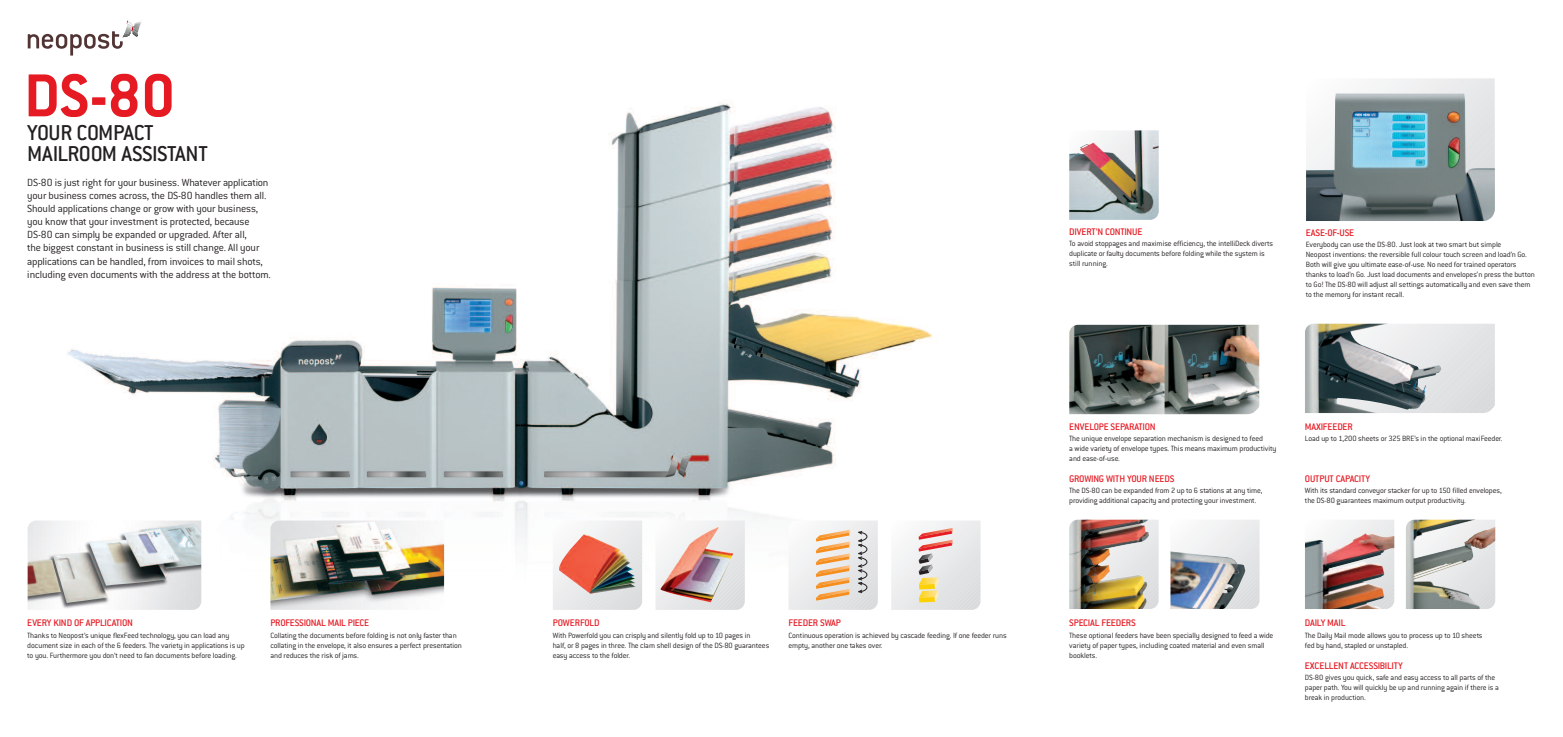
<style>
.page{position:relative;width:1563px;height:737px;background:#fff}
.page>*{position:absolute;margin:0;border:0;box-sizing:border-box;transform-origin:0 0}
.t1{font:700 66.5px "Conduit ITC";color:#e51a23}
.t2{font:500 23.62px/21px "Conduit ITC";letter-spacing:-.02em;color:#231f20}
.t3{font:300 11.38px/13.1px "Conduit ITC";letter-spacing:-.015em;color:#231f20}
.t4{font:500 10.5px "Conduit ITC";letter-spacing:-.02em;color:#e51a23}
.t5{font:300 8.31px/10px "Conduit ITC";letter-spacing:-.015em;color:#231f20}
</style>
<div class="page">
<img style="left:67px;top:102px;width:866px;height:500px">
<img style="left:270px;top:520px;width:174px;height:90px">
<div style="left:1441px;top:324px;width:54px;height:89px;background:#e1e2e4"></div>
<img style="left:1305px;top:324px;width:136px;height:89px">
<img style="left:28px;top:520px;width:173px;height:90px">
<svg style="left:28px;top:20px;width:113px;height:36px"></svg>
<img style="left:1069px;top:130px;width:89px;height:90px">
<img style="left:1069px;top:519px;width:89px;height:90px">
<img style="left:1097px;top:520px;width:52px;height:53px">
<svg style="left:1181px;top:520px;width:78px;height:89px"></svg>
<img style="left:1170px;top:551px;width:75px;height:58px">
<svg style="left:1335px;top:520px;width:59px;height:13px"></svg>
<img style="left:1305px;top:533px;width:89px;height:76px">
<img style="left:1406px;top:519px;width:89px;height:90px">
<img style="left:1069px;top:325px;width:95px;height:89px">
<img style="left:1164px;top:325px;width:95px;height:89px">
<svg style="left:553px;top:520px;width:89px;height:90px"></svg>
<img style="left:559px;top:534px;width:76px;height:59px">
<svg style="left:655px;top:520px;width:90px;height:90px"></svg>
<img style="left:660px;top:527px;width:73px;height:75px">
<svg style="left:891px;top:520px;width:89px;height:90px"></svg>
<svg style="left:788px;top:520px;width:90px;height:90px"></svg>
<div style="left:1371px;top:78px;width:124px;height:15px;background:#efeff0"></div>
<img style="left:1306px;top:93px;width:189px;height:128px">
<h1 class="t1" style="left:24px;top:57px;width:152px">DS-80</h1>
<h2 class="t2" style="left:27px;top:122px;width:182px">YOUR COMPACT<br>MAILROOM ASSISTANT</h2>
<p class="t3" style="left:27px;top:176px;width:245px">DS-80 is just right for your business. Whatever application your business comes across, the DS-80 handles them all.<br>Should applications change or grow with your business, you know that your investment is protected, because DS-80 can simply be expanded or upgraded. After all,<br>the biggest constant in business is still change. All your applications can be handled, from invoices to mail shots, including even documents with the address at the bottom.</p>
<p class="t4" style="left:27px;top:617px;width:107px">EVERY KIND OF APPLICATION</p>
<p class="t5" style="left:27px;top:630px;width:219px">Thanks to Neopost’s unique flexFeed technology, you can load any document size in each of the 6 feeders. The variety in applications is up to you. Furthermore you don’t need to fan documents before loading.</p>
<p class="t4" style="left:270px;top:617px;width:100px">PROFESSIONAL MAIL PIECE</p>
<p class="t5" style="left:270px;top:630px;width:193px">Collating the documents before folding is not only faster than collating in the envelope, it also ensures a perfect presentation and reduces the risk of jams.</p>
<p class="t4" style="left:553px;top:617px;width:48px">POWERFOLD</p>
<p class="t5" style="left:553px;top:630px;width:218px">With Powerfold you can crisply and silently fold up to 10 pages in<br>half, or 8 pages in three. The clam shell design of the DS-80 guarantees easy access to the folder.</p>
<p class="t4" style="left:788px;top:617px;width:54px">FEEDER SWAP</p>
<p class="t5" style="left:788px;top:630px;width:220px">Continuous operation is achieved by cascade feeding. If one feeder runs empty, another one takes over.</p>
<p class="t4" style="left:1069px;top:226px;width:75px">DIVERT’N CONTINUE</p>
<p class="t5" style="left:1069px;top:239px;width:205px">To avoid stoppages and maximise efficiency, the intelliDeck diverts duplicate or faulty documents before folding while the system is still running.</p>
<p class="t4" style="left:1306px;top:227px;width:50px">EASE-OF-USE</p>
<p class="t5" style="left:1306px;top:240px;width:230px">Everybody can use the DS-80. Just look at two smart but simple<br>Neopost inventions: the reversible full colour touch screen and load’n Go.<br>Both will give you ultimate ease-of-use. No need for trained operators thanks to load’n Go. Just load documents and envelopes‘n press the button to Go! The DS-80 will adjust all settings automatically and even save them to the memory for instant recall.</p>
<p class="t4" style="left:1069px;top:420px;width:88px">ENVELOPE SEPARATION</p>
<p class="t5" style="left:1069px;top:433px;width:209px">The unique envelope separation mechanism is designed to feed<br>a wide variety of envelope types. This means maximum productivity and ease-of-use.</p>
<p class="t4" style="left:1069px;top:473px;width:107px">GROWING WITH YOUR NEEDS</p>
<p class="t5" style="left:1069px;top:486px;width:195px">The DS-80 can be expanded from 2 up to 6 stations at any time, providing additional capacity and protecting your investment.</p>
<p class="t4" style="left:1305px;top:420px;width:49px">MAXIFEEDER</p>
<p class="t5" style="left:1305px;top:433px;width:199px">Load up to 1,200 sheets or 325 BRE’s in the optional maxiFeeder.</p>
<p class="t4" style="left:1305px;top:473px;width:67px">OUTPUT CAPACITY</p>
<p class="t5" style="left:1305px;top:486px;width:198px">With its standard conveyor stacker for up to 150 filled envelopes, the DS-80 guarantees maximum output productivity.</p>
<p class="t4" style="left:1069px;top:617px;width:68px">SPECIAL FEEDERS</p>
<p class="t5" style="left:1069px;top:630px;width:206px">These optional feeders have been specially designed to feed a wide variety of paper types, including coated material and even small booklets.</p>
<p class="t4" style="left:1305px;top:617px;width:42px">DAILY MAIL</p>
<p class="t5" style="left:1305px;top:630px;width:179px">The Daily Mail mode allows you to process up to 10 sheets fed by hand, stapled or unstapled.</p>
<p class="t4" style="left:1305px;top:659px;width:99px">EXCELLENT ACCESSIBILITY</p>
<p class="t5" style="left:1305px;top:672px;width:195px">DS-80 gives you quick, safe and easy access to all parts of the paper path. You will quickly be up and running again if there is a break in production.</p>
</div>
